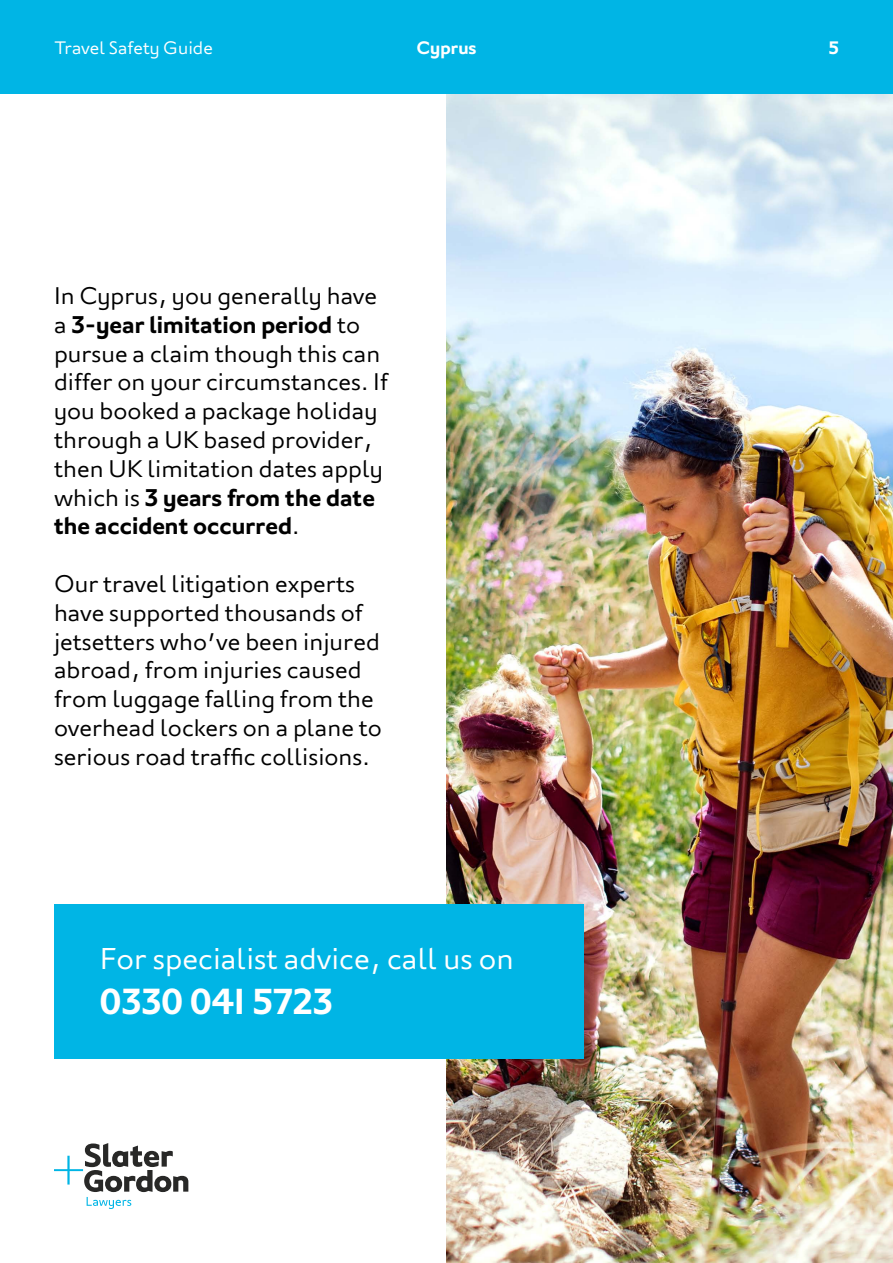
<style>
.page{position:relative;width:893px;height:1263px;background:#fff}
.page>*{position:absolute;margin:0;border:0;box-sizing:border-box;transform-origin:0 0}
.t1{font:600 36px "London";color:#fff}
.t2{font:300 30px "London";color:#fff}
.t3{font:300 24px/28.8px "London";color:#000}
.t4{font:300 18px "London";color:#fff}
.t5{font:600 18px "London";color:#fff}
.s1{font-weight:600}
</style>
<div class="page">
<img style="left:446px;top:94px;width:447px;height:1169px">
<svg style="left:54px;top:1143px;width:134px;height:66px"></svg>
<div style="left:54px;top:905px;width:529px;height:154px;background:#00b5e5"></div>
<div style="left:0;top:0;width:893px;height:94px;background:#00b5e5"></div>
<p class="t4" style="left:54px;top:36px;width:160px">Travel Safety Guide</p>
<p class="t5" style="left:416px;top:36px;width:62px">Cyprus</p>
<p class="t5" style="left:829px;top:36px;width:12px">5</p>
<p class="t3" style="left:54px;top:281px;width:335px">In Cyprus, you generally have a <span class="s1">3-year limitation period</span> to pursue a claim though this can differ on your circumstances. If you booked a package holiday through a UK based provider, then UK limitation dates apply which is <span class="s1">3 years from the date the accident occurred</span>.</p>
<p class="t3" style="left:54px;top:569px;width:329px">Our travel litigation experts have supported thousands of jetsetters who’ve been injured abroad, from injuries caused from luggage falling from the overhead lockers on a plane to serious road traffic collisions.</p>
<p class="t2" style="left:100px;top:939px;width:415px">For specialist advice, call us on</p>
<h1 class="t1" style="left:100px;top:979px;width:234px">0330 041 5723</h1>
</div>
